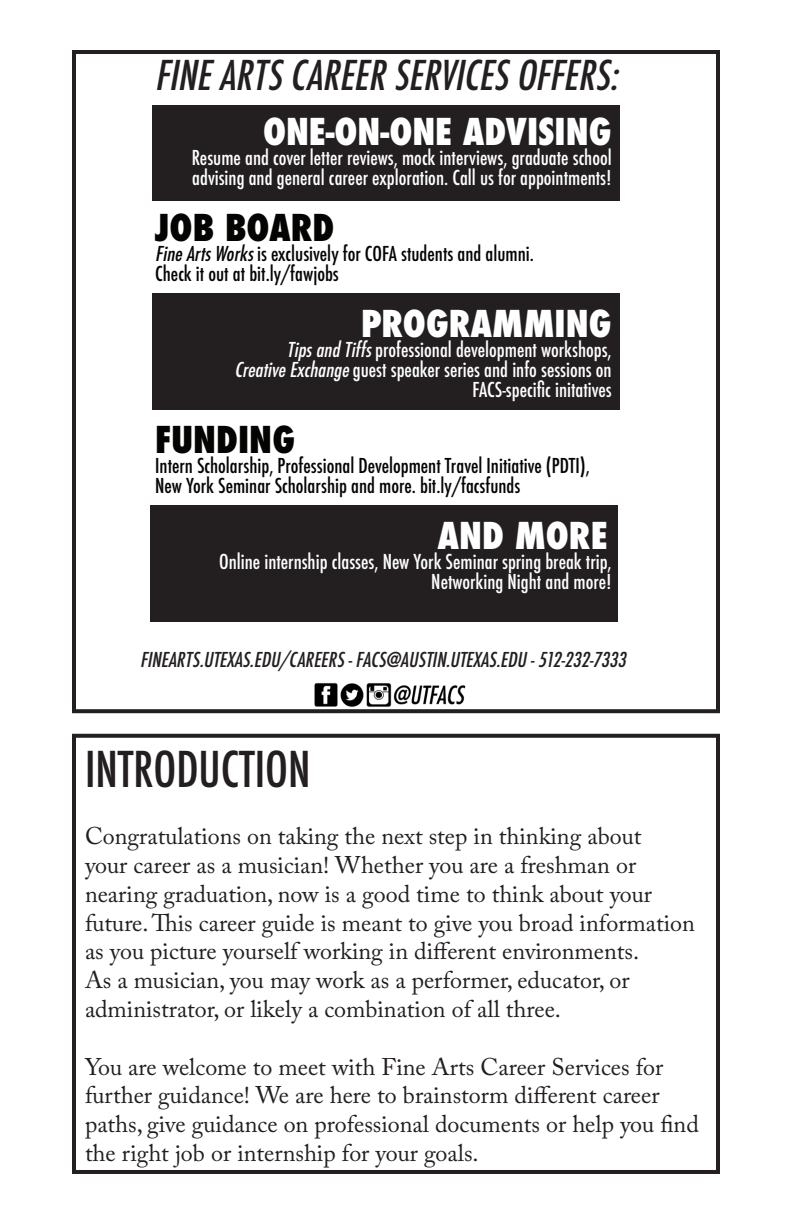
<style>
.page{position:relative;width:792px;height:1224px;background:#fff}
.page>*{position:absolute;margin:0;border:0;box-sizing:border-box;transform-origin:0 0}
.t1{font:500 condensed 48px "Futura";color:#231f20}
.t2{font:italic 500 condensed 40px "Futura";color:#231f20}
.t3{font:800 condensed 36px "Futura";color:#fff}
.t4{font:800 condensed 36px "Futura";color:#040503}
.t5{font:24px/28.8px "Adobe Caslon Pro";color:#231f20}
.t6{font:500 condensed 20px/20px "Futura";color:#fff;text-align:right}
.t7{font:500 condensed 20px/20px "Futura";color:#040503}
.t8{font:italic 500 condensed 20px "Futura";color:#231f20}
.s1{font-style:italic}
</style>
<div class="page">
<svg style="left:72px;top:50px;width:648px;height:664px"></svg>
<div style="left:72px;top:734px;width:648px;height:440px;border:4px solid #231f20"></div>
<div style="left:150px;top:505px;width:467px;height:117px;background:#231f20"></div>
<div style="left:152px;top:293px;width:467px;height:117px;background:#231f20"></div>
<div style="left:153px;top:105px;width:467px;height:96px;background:#231f20"></div>
<img style="left:302px;top:674px;width:177px;height:40px">
<p class="t2" style="left:155px;top:50px;width:474px">FINEARTSCAREERSERVICESOFFERS:</p>
<p class="t3" style="left:263px;top:107px;width:350px">ONE-ON-ONE ADVISING</p>
<p class="t6" style="left:192px;top:148px;width:421px;text-align:left">Resume and cover letter reviews, mock interviews, graduate school advising and general career exploration. Call us for appointments!</p>
<p class="t4" style="left:155px;top:203px;width:181px">JOB BOARD</p>
<p class="t7" style="left:155px;top:244px;width:380px"><span class="s1">FineArtsWorks</span>is exclusively for COFA students and alumni.<br>Check it out at bit.ly/fawjobs</p>
<p class="t3" style="left:361px;top:299px;width:252px">PROGRAMMING</p>
<p class="t6" style="left:234px;top:340px;width:379px"><span class="s1">TipsandTiffs</span>professional development workshops,<br><span class="s1">CreativeExchange</span>guest speaker series and info sessions on<br>FACS-specific initatives</p>
<p class="t4" style="left:155px;top:415px;width:141px">FUNDING</p>
<p class="t7" style="left:155px;top:456px;width:436px">Intern Scholarship, Professional Development Travel Initiative (PDTI),<br>New York Seminar Scholarship and more. bit.ly/facsfunds</p>
<p class="t3" style="left:437px;top:511px;width:172px">AND MORE</p>
<p class="t6" style="left:219px;top:552px;width:394px">Online internship classes, New York Seminar spring break trip,<br>Networking Night and more!</p>
<p class="t8" style="left:140px;top:647px;width:492px">FINEARTS.UTEXAS.EDU/CAREERS-FACS@AUSTIN.UTEXAS.EDU -512-232-7333</p>
<p class="t1" style="left:85px;top:738px;width:227px">INTRODUCTION</p>
<p class="t5" style="left:85px;top:822px;width:611px">Congratulations on taking the next step in thinking about<br>your career as a musician! Whether you are a freshman or nearing graduation, now is a good time to think about your future. This career guide is meant to give you broad information as you picture yourself working in different environments.<br>As a musician, you may work as a performer, educator, or administrator, or likely a combination of all three.</p>
<p class="t5" style="left:85px;top:1052px;width:615px">You are welcome to meet with Fine Arts Career Services for further guidance! We are here to brainstorm different career paths, give guidance on professional documents or help you find the right job or internship for your goals.</p>
</div>
